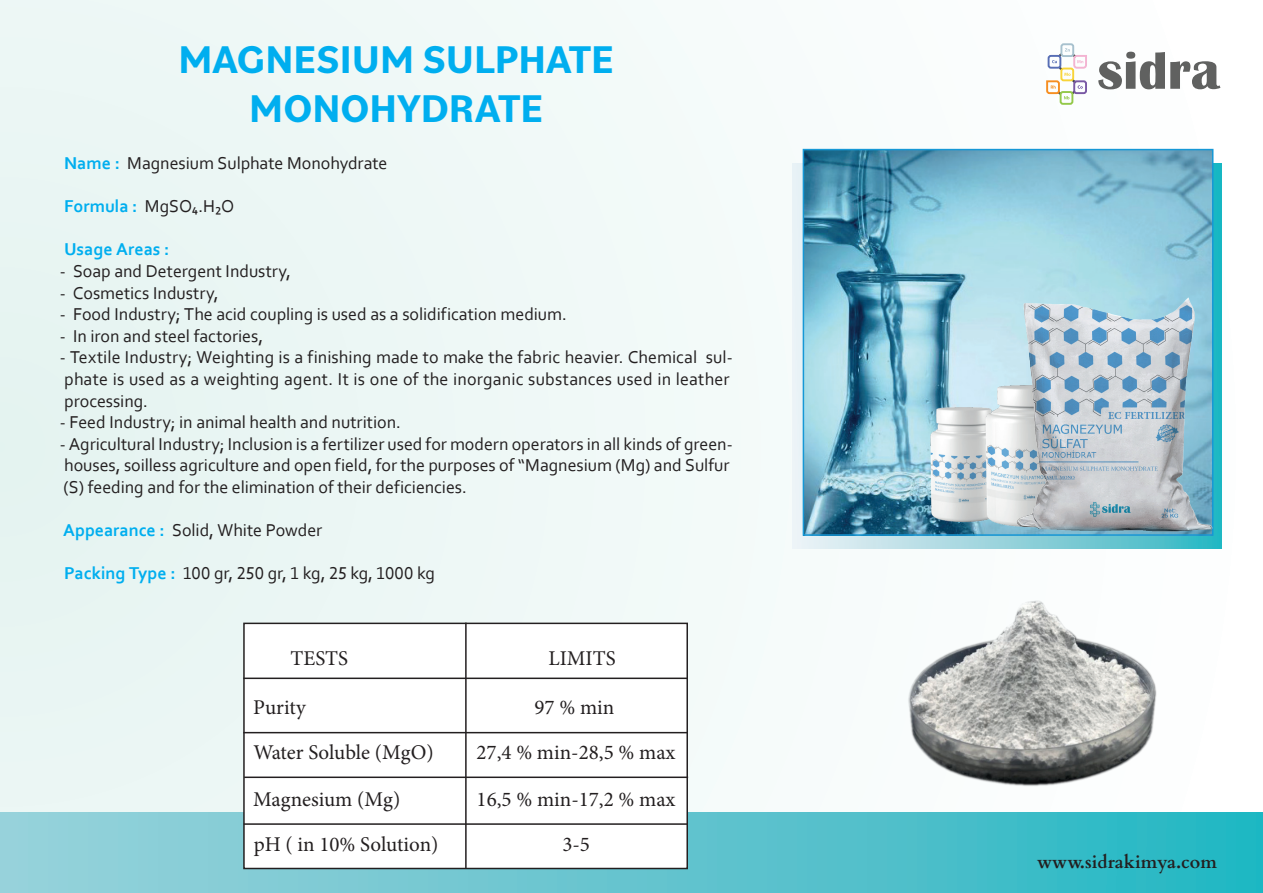
<style>
.page{position:relative;width:1263px;height:893px;background:#fff}
.page>*{position:absolute;margin:0;border:0;box-sizing:border-box;transform-origin:0 0}
.t1{font:700 40.5px/48.6px "Bilo";color:#00aeef;text-align:center}
.t2{font:21px "Minion Pro";color:#231f20}
.t3{font:18px/21.6px "Corbel";color:#231f20}
.t4{font:700 18px "Cardo";color:#231f20}
.t5{font:700 18px "Corbel";color:#00aeef}
.s1{font-weight:700;color:#00aeef}
</style>
<div class="page">
<div style="left:0;top:0;width:1263px;height:893px;background:linear-gradient(to right,#e6f4f1,#feffff)"></div>
<div style="left:0;top:813px;width:1263px;height:80px;background:linear-gradient(to right,#9cd0d8,#27b7c3)"></div>
<div style="left:244px;top:623px;width:443px;height:245px;background:#fff"></div>
<div style="left:243px;top:623px;width:445px;height:246px;border:2px solid #231f20"></div>
<hr style="left:465px;top:623px;width:2px;height:245px;background:#231f20">
<hr style="left:243px;top:678px;width:444px;height:1px;background:#231f20">
<hr style="left:243px;top:732px;width:444px;height:1px;background:#231f20">
<hr style="left:244px;top:776px;width:444px;height:2px;background:#231f20">
<hr style="left:244px;top:823px;width:444px;height:2px;background:#231f20">
<svg style="left:792px;top:163px;width:430px;height:386px;background:#aedee5"></svg>
<img style="left:806px;top:152px;width:404px;height:381px">
<div style="left:803px;top:149px;width:410px;height:387px;border:2px solid #1698d6"></div>
<img style="left:919px;top:401px;width:52px;height:126px">
<img style="left:971px;top:375px;width:33px;height:155px">
<img style="left:1004px;top:279px;width:220px;height:262px">
<img style="left:886px;top:570px;width:276px;height:266px">
<svg style="left:1098px;top:52px;width:122px;height:37px"></svg>
<div style="left:1060px;top:43px;width:14px;height:14px;border:2px solid #a7c1ce;border-radius:2px"></div>
<div style="left:1060px;top:91px;width:13px;height:14px;border:2px solid #94c94a;border-radius:2px"></div>
<svg style="left:1045px;top:48px;width:43px;height:51px"></svg>
<h1 class="t1" style="left:178px;top:33px;width:437px">MAGNESIUM SULPHATE<br>MONOHYDRATE</h1>
<p class="t3" style="left:64px;top:152px;width:325px"><span class="s1">Name :</span> Magnesium Sulphate Monohydrate</p>
<p class="t3" style="left:64px;top:195px;width:172px"><span class="s1">Formula :</span> MgSO₄.H₂O</p>
<p class="t5" style="left:64px;top:238px;width:107px">Usage Areas :</p>
<p class="t3" style="left:60px;top:260px;width:233px">- Soap and Detergent Industry,</p>
<p class="t3" style="left:60px;top:281px;width:160px">- Cosmetics Industry,</p>
<p class="t3" style="left:60px;top:303px;width:508px">- Food Industry; The acid coupling is used as a solidification medium.</p>
<p class="t3" style="left:60px;top:325px;width:205px">- In iron and steel factories,</p>
<p class="t3" style="left:60px;top:346px;width:674px">- Textile Industry; Weighting is a finishing made to make the fabric heavier. Chemical sul&shy;phate is used as a weighting agent. It is one of the inorganic substances used in leather processing.</p>
<p class="t3" style="left:60px;top:411px;width:343px">- Feed Industry; in animal health and nutrition.</p>
<p class="t3" style="left:60px;top:433px;width:674px">- Agricultural Industry; Inclusion is a fertilizer used for modern operators in all kinds of green&shy;houses, soilless agriculture and open field, for the purposes of “Magnesium (Mg) and Sulfur (S) feeding and for the elimination of their deficiencies.</p>
<p class="t3" style="left:63px;top:519px;width:261px"><span class="s1">Appearance :</span> Solid, White Powder</p>
<p class="t3" style="left:64px;top:562px;width:372px"><span class="s1">Packing Type :</span> 100 gr, 250 gr, 1 kg, 25 kg, 1000 kg</p>
<p class="t2" style="left:290px;top:644px;width:59px">TESTS</p>
<p class="t2" style="left:548px;top:644px;width:69px">LIMITS</p>
<p class="t2" style="left:253px;top:693px;width:54px">Purity</p>
<p class="t2" style="left:534px;top:693px;width:81px">97 % min</p>
<p class="t2" style="left:253px;top:739px;width:182px">Water Soluble (MgO)</p>
<p class="t2" style="left:476px;top:739px;width:200px">27,4 % min-28,5 % max</p>
<p class="t2" style="left:253px;top:785px;width:148px">Magnesium (Mg)</p>
<p class="t2" style="left:477px;top:785px;width:200px">16,5 % min-17,2 % max</p>
<p class="t2" style="left:254px;top:830px;width:186px">pH ( in 10% Solution)</p>
<p class="t2" style="left:562px;top:830px;width:29px">3-5</p>
<p class="t4" style="left:1037px;top:848px;width:181px">www.sidrakimya.com</p>
</div>
